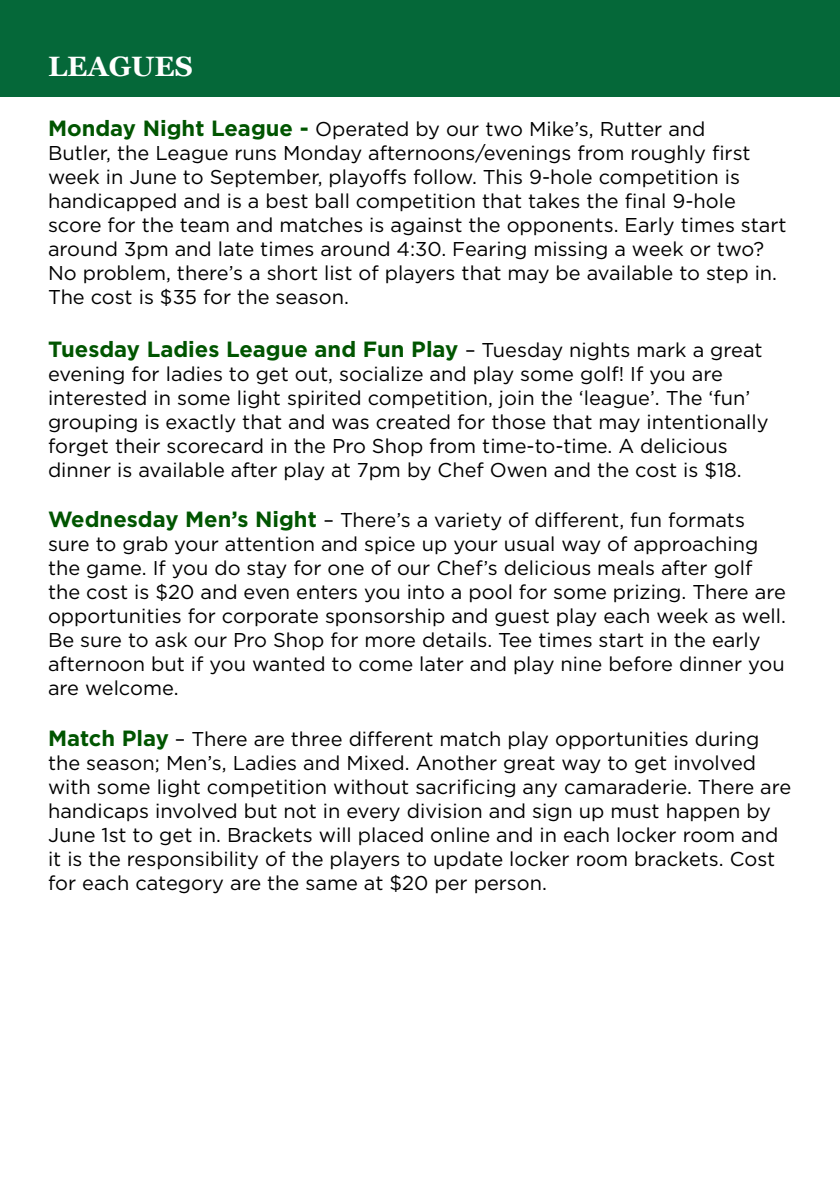
<style>
.page{position:relative;width:840px;height:1191px;background:#fff}
.page>*{position:absolute;margin:0;border:0;box-sizing:border-box;transform-origin:0 0}
.t1{font:700 28px "Georgia";color:#fff}
.t2{font:700 22px "Gotham";color:#050}
.t3{font:20px/24px "Gotham";color:#000}
.s1{font-weight:700;font-size:22px;color:#050}
.s2{font-weight:400;font-size:20px;color:#000}
</style>
<div class="page">
<div style="left:0;top:0;width:840px;height:97px;background:#056839"></div>
<h1 class="t1" style="left:48px;top:45px;width:146px">LEAGUES</h1>
<p class="t3" style="left:48px;top:117px;width:740px"><span class="s1">Monday Night League -</span> Operated by our two Mike’s, Rutter and<br>Butler, the League runs Monday afternoons/evenings from roughly first week in June to September, playoffs follow. This 9-hole competition is handicapped and is a best ball competition that takes the final 9-hole score for the team and matches is against the opponents. Early times start around 3pm and late times around 4:30. Fearing missing a week or two?<br>No problem, there’s a short list of players that may be available to step in.<br>The cost is $35 for the season.</p>
<p class="t2" style="left:48px;top:335px;width:716px">Tuesday Ladies League and Fun Play <span class="s2">– Tuesday nights mark a great</span></p>
<p class="t3" style="left:48px;top:361px;width:722px">evening for ladies to get out, socialize and play some golf! If you are interested in some light spirited competition, join the ‘league’. The ‘fun’ grouping is exactly that and was created for those that may intentionally forget their scorecard in the Pro Shop from time-to-time. A delicious dinner is available after play at 7pm by Chef Owen and the cost is $18.</p>
<p class="t3" style="left:48px;top:508px;width:739px"><span class="s1">Wednesday Men’s Night</span> – There’s a variety of different, fun formats sure to grab your attention and spice up your usual way of approaching the game. If you do stay for one of our Chef’s delicious meals after golf the cost is $20 and even enters you into a pool for some prizing. There are opportunities for corporate sponsorship and guest play each week as well.<br>Be sure to ask our Pro Shop for more details. Tee times start in the early afternoon but if you wanted to come later and play nine before dinner you are welcome.</p>
<p class="t3" style="left:48px;top:726px;width:744px"><span class="s1">Match Play</span> – There are three different match play opportunities during the season; Men’s, Ladies and Mixed. Another great way to get involved with some light competition without sacrificing any camaraderie. There are handicaps involved but not in every division and sign up must happen by June 1st to get in. Brackets will placed online and in each locker room and it is the responsibility of the players to update locker room brackets. Cost for each category are the same at $20 per person.</p>
</div>
